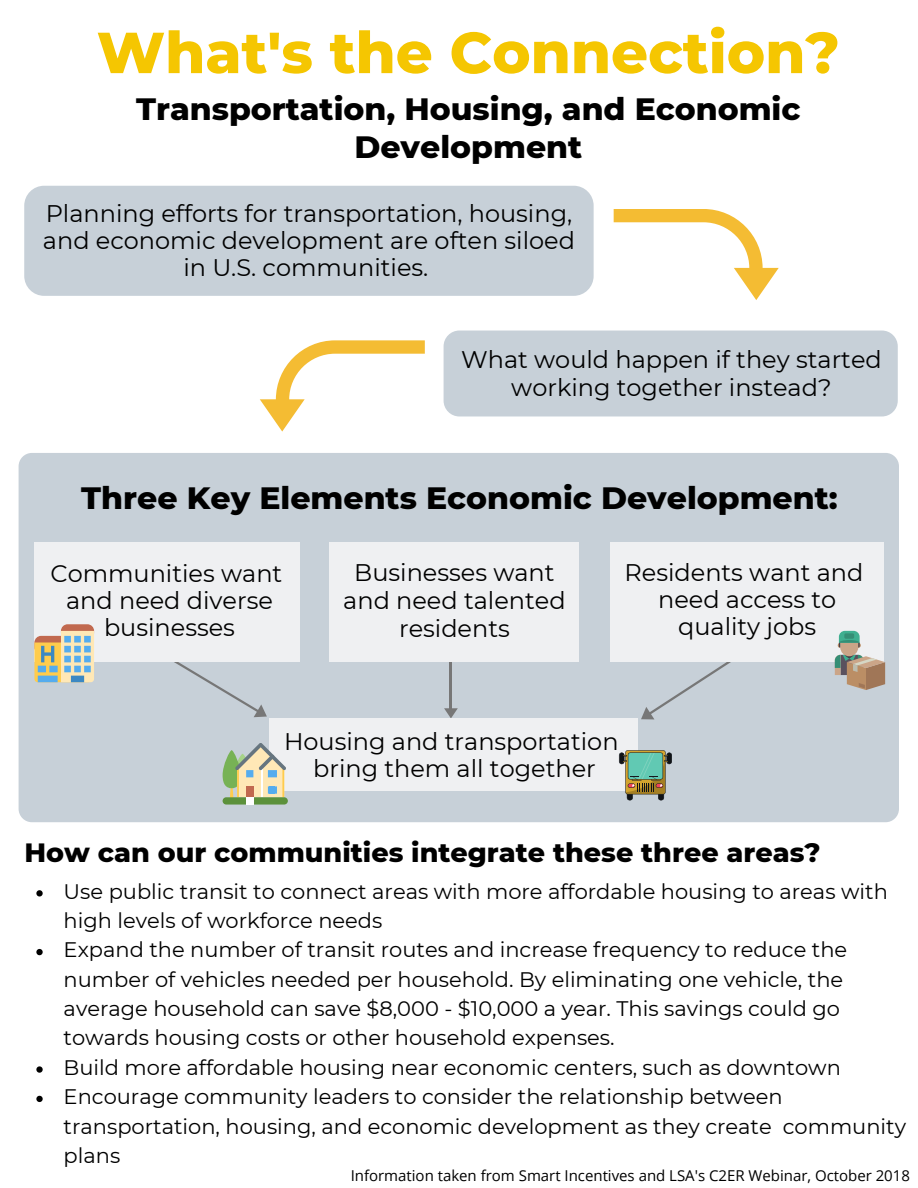
<style>
.page{position:relative;width:918px;height:1188px;background:#fff}
.page>*{position:absolute;margin:0;border:0;box-sizing:border-box;transform-origin:0 0}
.t1{font:800 57.75px "Montserrat";color:#f5c601}
.t2{font:800 31.5px/38.4px "Montserrat";color:#000;text-align:center}
.t3{font:800 27px "Montserrat";color:#000}
.t4{font:24px/27.2px "Montserrat";color:#000;text-align:center}
.t5{font:21px/29.4px "Montserrat";color:#000}
.t6{font:15px "Open Sans";color:#000}
</style>
<div class="page">
<div style="left:444px;top:331px;width:454px;height:85px;background:#c7d0d8;border-radius:16px"></div>
<svg style="left:614px;top:209px;width:165px;height:91px"></svg>
<svg style="left:260px;top:340px;width:165px;height:92px"></svg>
<div style="left:24px;top:186px;width:570px;height:110px;background:#c7d0d8;border-radius:20px"></div>
<div style="left:19px;top:453px;width:880px;height:369px;background:#c7d0d8;border-radius:13px"></div>
<svg style="left:637px;top:661px;width:100px;height:65px"></svg>
<div style="left:610px;top:542px;width:274px;height:119px;background:#eff0f2"></div>
<hr style="left:450px;top:615px;width:2px;height:95px;background:#777">
<svg style="left:444px;top:708px;width:14px;height:10px"></svg>
<div style="left:329px;top:542px;width:249px;height:119px;background:#eff0f2"></div>
<svg style="left:170px;top:661px;width:101px;height:57px"></svg>
<div style="left:34px;top:542px;width:266px;height:119px;background:#eff0f2"></div>
<div style="left:269px;top:718px;width:368px;height:73px;background:#eff0f2"></div>
<svg style="left:619px;top:750px;width:53px;height:50px"></svg>
<svg style="left:223px;top:743px;width:63px;height:56px"></svg>
<div style="left:223px;top:797px;width:65px;height:8px;background:#5c913b;border-radius:4px"></div>
<div style="left:246px;top:797px;width:7px;height:8px;background:#fff"></div>
<div style="left:61px;top:624px;width:33px;height:15px;background:#c1694f;border-radius:7px"></div>
<svg style="left:34px;top:631px;width:60px;height:51px;background:#c2c5ab"></svg>
<svg style="left:835px;top:631px;width:50px;height:59px"></svg>
<svg style="left:36px;top:890px;width:7px;height:7px"></svg>
<svg style="left:36px;top:949px;width:7px;height:6px"></svg>
<svg style="left:36px;top:1066px;width:7px;height:7px"></svg>
<svg style="left:36px;top:1096px;width:7px;height:6px"></svg>
<h1 class="t1" style="left:97px;top:17px;width:745px">What's the Connection?</h1>
<h2 class="t2" style="left:136px;top:90px;width:666px">Transportation, Housing, and Economic<br>Development</h2>
<p class="t4" style="left:43px;top:200px;width:534px">Planning efforts for transportation, housing, and economic development are often siloed in U.S. communities.</p>
<p class="t4" style="left:461px;top:346px;width:422px">What would happen if they started working together instead?</p>
<h2 class="t2" style="left:81px;top:478px;width:758px">Three Key Elements Economic Development:</h2>
<p class="t4" style="left:50px;top:560px;width:233px">Communities want and need diverse businesses</p>
<p class="t4" style="left:625px;top:558px;width:240px">Residents want and need access to quality jobs</p>
<p class="t4" style="left:343px;top:558px;width:224px;line-height:28px">Businesses want and need talented residents</p>
<p class="t4" style="left:284px;top:727px;width:336px">Housing and transportation bring them all together</p>
<p class="t3" style="left:25px;top:836px;width:798px">How can our communities integrate these three areas?</p>
<p class="t5" style="left:64px;top:876px;width:844px">Use public transit to connect areas with more affordable housing to areas with high levels of workforce needs<br>Expand the number of transit routes and increase frequency to reduce the number of vehicles needed per household. By eliminating one vehicle, the average household can save $8,000 - $10,000 a year. This savings could go towards housing costs or other household expenses.<br>Build more affordable housing near economic centers, such as downtown Encourage community leaders to consider the relationship between transportation, housing, and economic development as they create community plans</p>
<p class="t6" style="left:351px;top:1165px;width:561px">Information taken from Smart Incentives and LSA's C2ER Webinar, October 2018</p>
</div>
